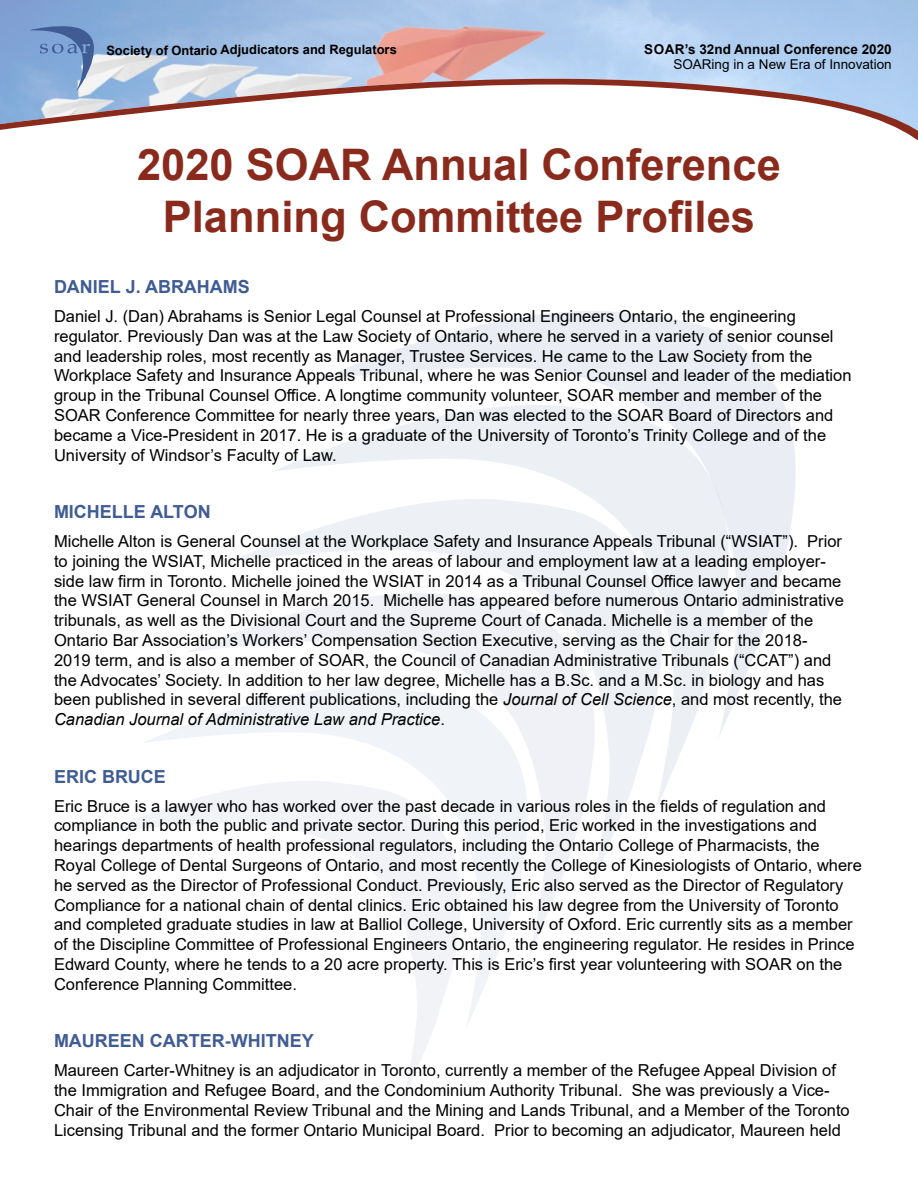
<style>
.page{position:relative;width:918px;height:1188px;background:#fff}
.page>*{position:absolute;margin:0;border:0;box-sizing:border-box;transform-origin:0 0}
.t1{font:700 43.5px/52.2px "Arial";color:#8a2a1c;text-align:center}
.t2{font:700 18px "Arial";color:#405c94}
.t3{font:16.5px/19.8px "Arial";color:#000}
.t4{font:700 13.5px "Arial";color:#000}
.t5{font:13.5px "Arial";color:#000}
.t6{font:700 12.9px "Arial";color:#000}
.s1{font-style:italic}
</style>
<div class="page">
<img style="left:0;top:0;width:918px;height:74px">
<svg style="left:0;top:74px;width:918px;height:67px"></svg>
<svg style="left:317px;top:311px;width:479px;height:390px;fill:#eaedf3"></svg>
<svg style="left:275px;top:392px;width:459px;height:391px;fill:#eceff4"></svg>
<svg style="left:230px;top:487px;width:437px;height:378px;fill:#edf0f5"></svg>
<svg style="left:188px;top:582px;width:412px;height:367px;fill:#eff1f6"></svg>
<svg style="left:144px;top:676px;width:388px;height:350px"></svg>
<svg style="left:117px;top:771px;width:348px;height:327px"></svg>
<svg style="left:29px;top:24px;width:67px;height:67px"></svg>
<p class="t6" style="left:106px;top:40px;width:292px">Society of Ontario Adjudicators and Regulators</p>
<p class="t4" style="left:644px;top:39px;width:21px">Soar</p>
<p class="t4" style="left:685px;top:39px;width:208px">’s 32nd Annual Conference 2020</p>
<p class="t5" style="left:673px;top:55px;width:220px">SOARing in a New Era of Innovation</p>
<h1 class="t1" style="left:137px;top:139px;width:645px">2020 SOAR Annual Conference<br>Planning Committee Profiles</h1>
<p class="t2" style="left:54px;top:274px;width:197px">DANIEL J. ABRAHAMS</p>
<p class="t3" style="left:54px;top:306px;width:799px">Daniel J. (Dan) Abrahams is Senior Legal Counsel at Professional Engineers Ontario, the engineering regulator. Previously Dan was at the Law Society of Ontario, where he served in a variety of senior counsel and leadership roles, most recently as Manager, Trustee Services. He came to the Law Society from the Workplace Safety and Insurance Appeals Tribunal, where he was Senior Counsel and leader of the mediation group in the Tribunal Counsel Office. A longtime community volunteer, SOAR member and member of the SOAR Conference Committee for nearly three years, Dan was elected to the SOAR Board of Directors and became a Vice-President in 2017. He is a graduate of the University of Toronto’s Trinity College and of the University of Windsor’s Faculty of Law.</p>
<p class="t2" style="left:54px;top:499px;width:158px">MICHELLE ALTON</p>
<p class="t3" style="left:54px;top:531px;width:791px">Michelle Alton is General Counsel at the Workplace Safety and Insurance Appeals Tribunal (“WSIAT”). Prior to joining the WSIAT, Michelle practiced in the areas of labour and employment law at a leading employer&shy;side law firm in Toronto. Michelle joined the WSIAT in 2014 as a Tribunal Counsel Office lawyer and became the WSIAT General Counsel in March 2015. Michelle has appeared before numerous Ontario administrative tribunals, as well as the Divisional Court and the Supreme Court of Canada. Michelle is a member of the Ontario Bar Association’s Workers’ Compensation Section Executive, serving as the Chair for the 2018- 2019 term, and is also a member of SOAR, the Council of Canadian Administrative Tribunals (“CCAT”) and the Advocates’ Society. In addition to her law degree, Michelle has a B.Sc. and a M.Sc. in biology and has been published in several different publications, including the <span class="s1">Journal of Cell Science</span>, and most recently, the <span class="s1">Canadian Journal of Administrative Law and Practice</span>.</p>
<p class="t2" style="left:54px;top:764px;width:113px">ERIC BRUCE</p>
<p class="t3" style="left:54px;top:796px;width:809px">Eric Bruce is a lawyer who has worked over the past decade in various roles in the fields of regulation and compliance in both the public and private sector. During this period, Eric worked in the investigations and hearings departments of health professional regulators, including the Ontario College of Pharmacists, the Royal College of Dental Surgeons of Ontario, and most recently the College of Kinesiologists of Ontario, where he served as the Director of Professional Conduct. Previously, Eric also served as the Director of Regulatory Compliance for a national chain of dental clinics. Eric obtained his law degree from the University of Toronto and completed graduate studies in law at Balliol College, University of Oxford. Eric currently sits as a member of the Discipline Committee of Professional Engineers Ontario, the engineering regulator. He resides in Prince Edward County, where he tends to a 20 acre property. This is Eric’s first year volunteering with SOAR on the Conference Planning Committee.</p>
<p class="t2" style="left:54px;top:1028px;width:261px">MAUREEN CARTER-WHITNEY</p>
<p class="t3" style="left:54px;top:1060px;width:797px">Maureen Carter-Whitney is an adjudicator in Toronto, currently a member of the Refugee Appeal Division of the Immigration and Refugee Board, and the Condominium Authority Tribunal. She was previously a Vice-Chair of the Environmental Review Tribunal and the Mining and Lands Tribunal, and a Member of the Toronto Licensing Tribunal and the former Ontario Municipal Board. Prior to becoming an adjudicator, Maureen held</p>
</div>
